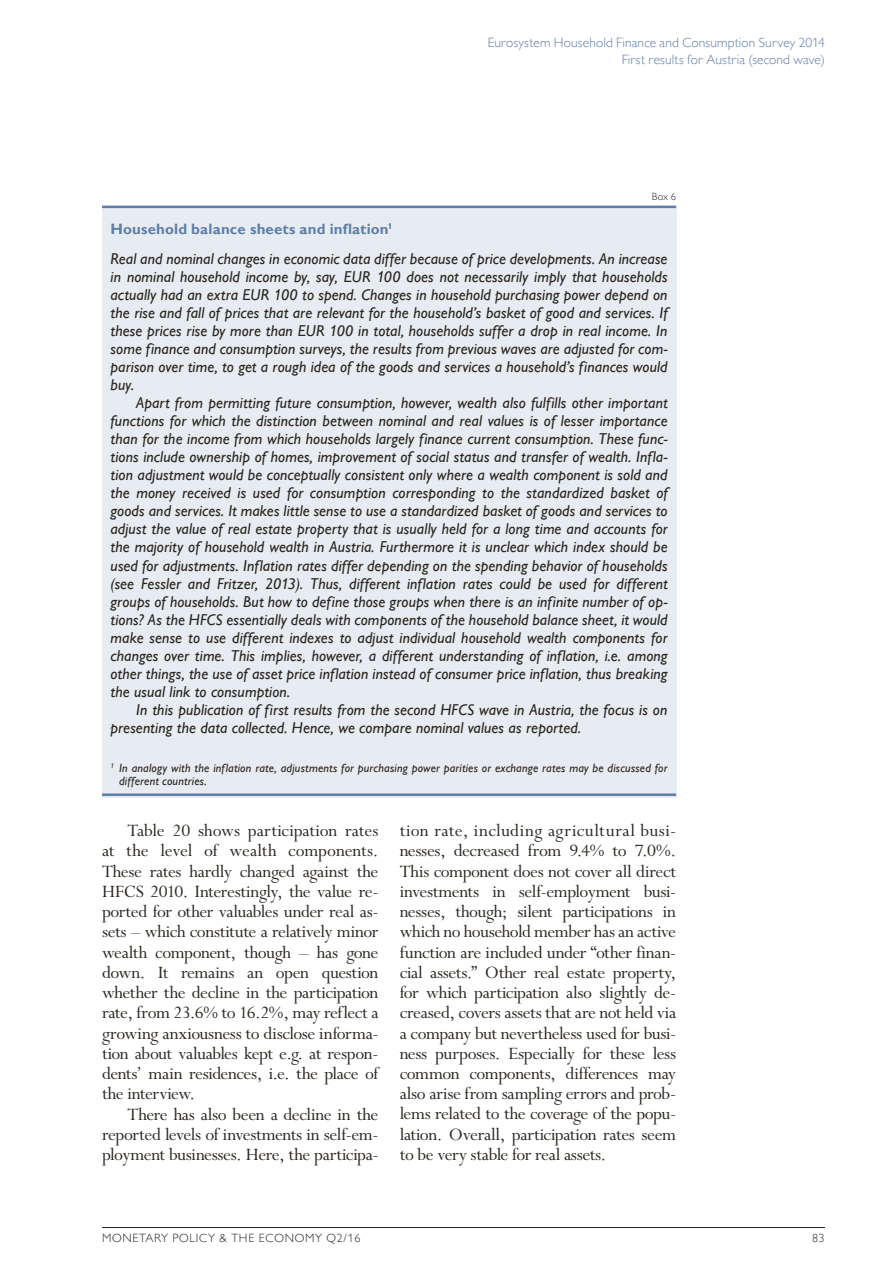
<style>
.page{position:relative;width:893px;height:1263px;background:#fff}
.page>*{position:absolute;margin:0;border:0;box-sizing:border-box;transform-origin:0 0}
.t1{font:19.5px/20.2px "Perpetua Std";letter-spacing:-.02em;color:#2b2620;text-align:justify}
.t2{font:italic 500 15.75px/18px "Gill Sans MT Pro";letter-spacing:.005em;color:#2b2620;text-align:justify}
.t3{font:700 15px "Gill Sans MT Pro";letter-spacing:.01em;color:#607ea9}
.t4{font:300 13.5px/16.5px "Gill Sans MT Pro";letter-spacing:.01em;color:#607ea9;text-align:right}
.t5{font:italic 500 12px/12.8px "Gill Sans MT Pro";letter-spacing:.015em;color:#2b2620}
.t6{font:300 12px "Gill Sans MT Pro";letter-spacing:.06em;color:#2b2620}
.t7{font:300 10.5px "Gill Sans MT Pro";color:#2b2620}
</style>
<div class="page">
<hr style="left:102px;top:1227px;width:723px;height:1px;background:#2b2620">
<div style="left:102px;top:206px;width:574px;height:591px;background:#e7ecf2"></div>
<hr style="left:102px;top:206px;width:574px;height:2px;background:#607ea9">
<hr style="left:102px;top:793px;width:574px;height:3px;background:#607ea9">
<p class="t4" style="left:488px;top:34px;width:339px">Eurosystem Household Finance and Consumption Survey 2014<br>First results for Austria (second wave)</p>
<p class="t7" style="left:652px;top:190px;width:26px">Box 6</p>
<p class="t3" style="left:111px;top:219px;width:284px">Household balance sheets and inflation<sup>1</sup></p>
<p class="t2" style="left:111px;top:250px;width:559px">Real and nominal changes in economic data differ because of price developments. An increase in nominal household income by, say, EUR 100 does not necessarily imply that households actually had an extra EUR 100 to spend. Changes in household purchasing power depend on the rise and fall of prices that are relevant for the household’s basket of good and services. If these prices rise by more than EUR 100 in total, households suffer a drop in real income. In some finance and consumption surveys, the results from previous waves are adjusted for com&shy;parison over time, to get a rough idea of the goods and services a household’s finances would buy.</p>
<p class="t2" style="left:111px;top:394px;width:559px;text-indent:26px">Apart from permitting future consumption, however, wealth also fulfills other important functions for which the distinction between nominal and real values is of lesser importance than for the income from which households largely finance current consumption. These func&shy;tions include ownership of homes, improvement of social status and transfer of wealth. Infla&shy;tion adjustment would be conceptually consistent only where a wealth component is sold and the money received is used for consumption corresponding to the standardized basket of goods and services. It makes little sense to use a standardized basket of goods and services to adjust the value of real estate property that is usually held for a long time and accounts for the majority of household wealth in Austria. Furthermore it is unclear which index should be used for adjustments. Inflation rates differ depending on the spending behavior of households (see Fessler and Fritzer, 2013). Thus, different inflation rates could be used for different groups of households. But how to define those groups when there is an infinite number of op&shy;tions? As the HFCS essentially deals with components of the household balance sheet, it would make sense to use different indexes to adjust individual household wealth components for changes over time. This implies, however, a different understanding of inflation, i.e. among other things, the use of asset price inflation instead of consumer price inflation, thus breaking the usual link to consumption.</p>
<p class="t2" style="left:111px;top:700px;width:558px;text-indent:26px">In this publication of first results from the second HFCS wave in Austria, the focus is on presenting the data collected. Hence, we compare nominal values as reported.</p>
<p class="t5" style="left:119px;top:762px;width:550px;text-indent:-8px"><sup>1</sup> In analogy with the inflation rate, adjustments for purchasing power parities or exchange rates may be discussed for different countries.</p>
<p class="t1" style="left:102px;top:821px;width:278px;text-indent:26px">Table 20 shows participation rates at the level of wealth components.<br>These rates hardly changed against the HFCS 2010. Interestingly, the value re&shy;ported for other valuables under real as&shy;sets – which constitute a relatively minor wealth component, though – has gone down. It remains an open question whether the decline in the participation rate, from 23.6% to 16.2%, may reflect a growing anxiousness to disclose informa&shy;tion about valuables kept e.g. at respon&shy;dents’ main residences, i.e. the place of the interview.</p>
<p class="t1" style="left:102px;top:1104px;width:278px;text-indent:26px">There has also been a decline in the reported levels of investments in self-em&shy;ployment businesses. Here, the participa-</p>
<p class="t1" style="left:400px;top:821px;width:278px">tion rate, including agricultural busi&shy;nesses, decreased from 9.4% to 7.0%.<br>This component does not cover all direct investments in self-employment busi&shy;nesses, though; silent participations in which no household member has an active function are included under “other finan&shy;cial assets.” Other real estate property, for which participation also slightly de&shy;creased, covers assets that are not held via a company but nevertheless used for busi&shy;ness purposes. Especially for these less common components, differences may also arise from sampling errors and prob&shy;lems related to the coverage of the popu&shy;lation. Overall, participation rates seem to be very stable for real assets.</p>
<p class="t6" style="left:102px;top:1231px;width:260px">MONETARY POLICY &amp; THE ECONOMY Q2/16</p>
<p class="t6" style="left:812px;top:1231px;width:14px">83</p>
</div>
